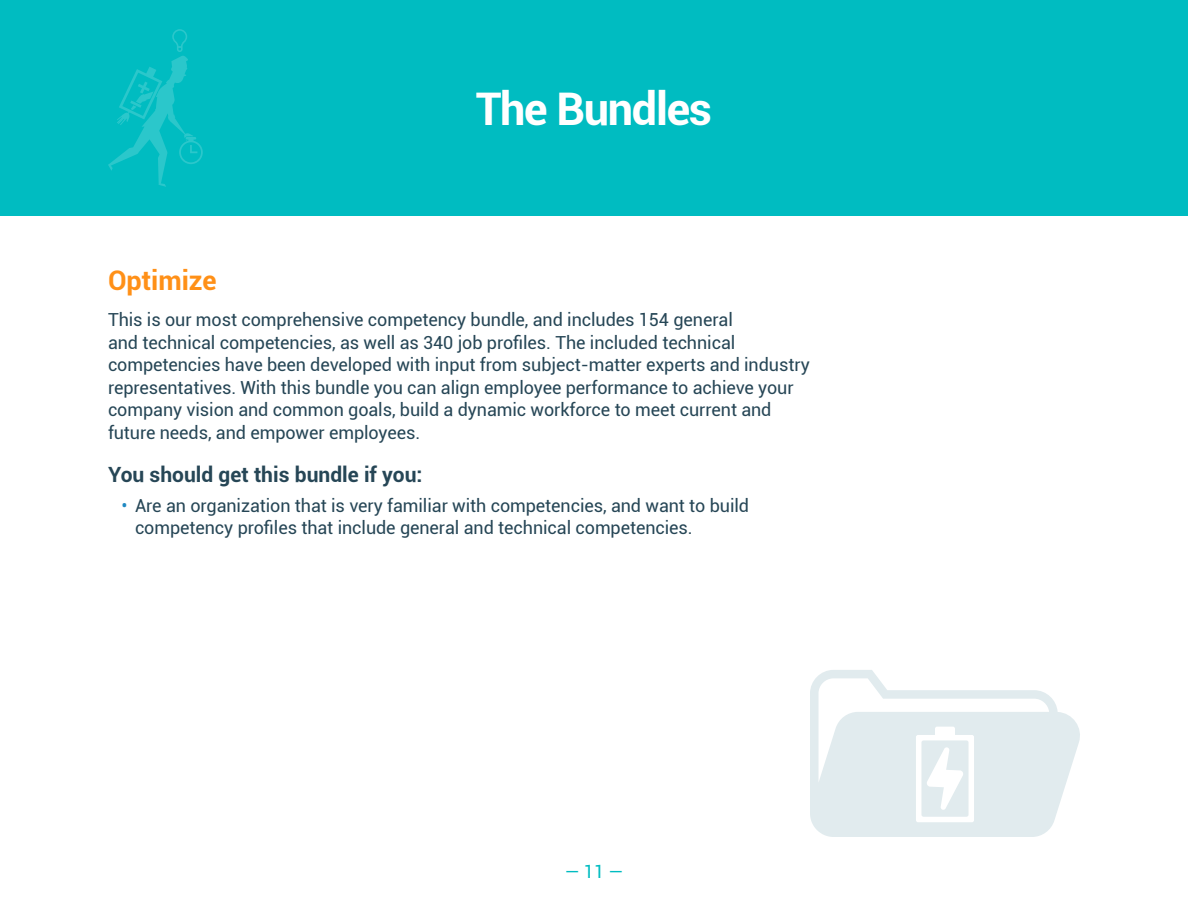
<style>
.page{position:relative;width:1188px;height:918px;background:#fff}
.page>*{position:absolute;margin:0;border:0;box-sizing:border-box;transform-origin:0 0}
.t1{font:700 45px "Roboto";letter-spacing:-.03em;color:#fff}
.t2{font:700 27px "Roboto";color:#ff9017}
.t3{font:700 21px "Roboto";color:#264656}
.t4{font:18px/22.5px "Roboto";letter-spacing:-.005em;color:#264656}
.t5{font:18px "Roboto";color:#00bcc1}
.s1{color:#2089c2}
</style>
<div class="page">
<div style="left:0;top:0;width:1188px;height:216px;background:#00bcc1"></div>
<svg style="left:108px;top:29px;width:95px;height:158px"></svg>
<svg style="left:810px;top:670px;width:270px;height:167px;fill:#e1ebee"></svg>
<svg style="left:921px;top:740px;width:48px;height:77px"></svg>
<h1 class="t1" style="left:476px;top:77px;width:238px">The Bundles</h1>
<h2 class="t2" style="left:108px;top:262px;width:110px">Optimize</h2>
<p class="t4" style="left:108px;top:308px;width:703px">This is our most comprehensive competency bundle, and includes 154 general<br>and technical competencies, as well as 340 job profiles. The included technical competencies have been developed with input from subject-matter experts and industry representatives. With this bundle you can align employee performance to achieve your company vision and common goals, build a dynamic workforce to meet current and future needs, and empower employees.</p>
<p class="t3" style="left:108px;top:460px;width:316px">You should get this bundle if you:</p>
<p class="t4" style="left:135px;top:493px;width:616px;text-indent:-14px"><span class="s1">•</span> Are an organization that is very familiar with competencies, and want to build competency profiles that include general and technical competencies.</p>
<p class="t5" style="left:565px;top:858px;width:60px">— 11 —</p>
</div>
